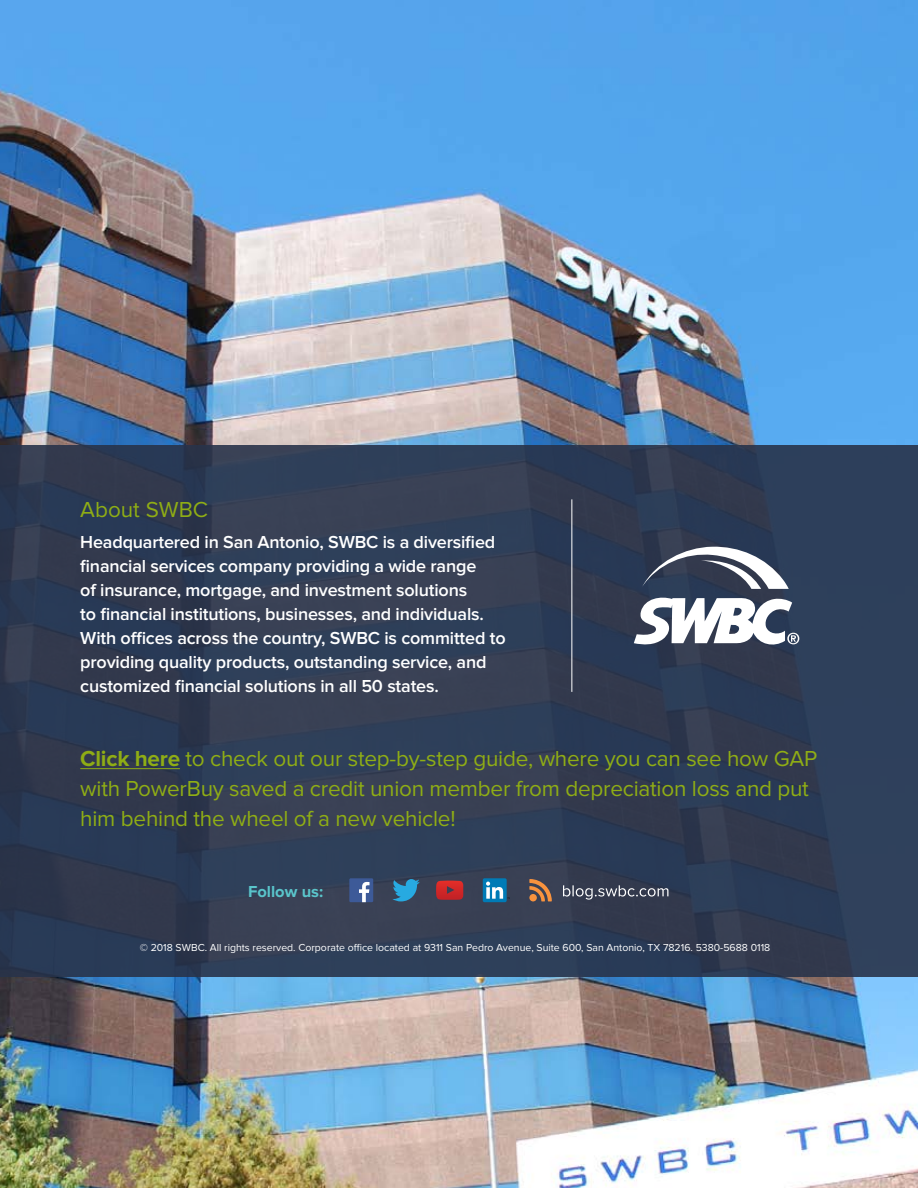
<style>
.page{position:relative;width:918px;height:1188px;background:#fff}
.page>*{position:absolute;margin:0;border:0;box-sizing:border-box;transform-origin:0 0}
.t1{font:22.5px/30px "Proxima Nova";letter-spacing:-.01em;color:#8fad15}
.t2{font:22.5px "Proxima Nova A";color:#8fad15}
.t3{font:600 18px/24px "Proxima Nova";letter-spacing:-.01em;color:#fff}
.t4{font:700 16.5px "Proxima Nova";color:#5ac5cb}
.t5{font:10.5px "Proxima Nova";color:#fff}
.s1{font-weight:700}
</style>
<div class="page">
<img style="left:0;top:0;width:918px;height:1188px">
<div style="left:0;top:445px;width:918px;height:532px;background:#2f3f55"></div>
<svg style="left:634px;top:547px;width:165px;height:98px"></svg>
<div style="left:349px;top:878px;width:24px;height:24px;background:#3d5a98"></div>
<svg style="left:359px;top:882px;width:11px;height:20px"></svg>
<svg style="left:392px;top:879px;width:28px;height:22px"></svg>
<div style="left:483px;top:878px;width:24px;height:24px;background:#007bb6;border-radius:2px"></div>
<svg style="left:486px;top:882px;width:24px;height:17px"></svg>
<svg style="left:436px;top:881px;width:27px;height:19px"></svg>
<svg style="left:563px;top:885px;width:105px;height:15px"></svg>
<svg style="left:529px;top:879px;width:23px;height:22px"></svg>
<div style="left:529px;top:894px;width:8px;height:7px;background:#f9933e;border-radius:50%"></div>
<hr style="left:571px;top:499px;width:1px;height:193px;background:#fff">
<hr style="left:80px;top:768px;width:100px;height:1px;background:#8fad15">
<p class="t2" style="left:80px;top:497px;width:129px">About SWBC</p>
<p class="t3" style="left:80px;top:530px;width:427px">Headquartered in San Antonio, SWBC is a diversified financial services company providing a wide range<br>of insurance, mortgage, and investment solutions<br>to financial institutions, businesses, and individuals.<br>With offices across the country, SWBC is committed to providing quality products, outstanding service, and customized financial solutions in all 50 states.</p>
<p class="t1" style="left:80px;top:744px;width:739px"><span class="s1">Click here</span> to check out our step-by-step guide, where you can see how GAP with PowerBuy saved a credit union member from depreciation loss and put him behind the wheel of a new vehicle!</p>
<p class="t4" style="left:248px;top:882px;width:77px">Follow us:</p>
<p class="t5" style="left:140px;top:941px;width:632px">© 2018 SWBC. All rights reserved. Corporate office located at 9311 San Pedro Avenue, Suite 600, San Antonio, TX 78216. 5380-5688 0118</p>
</div>
